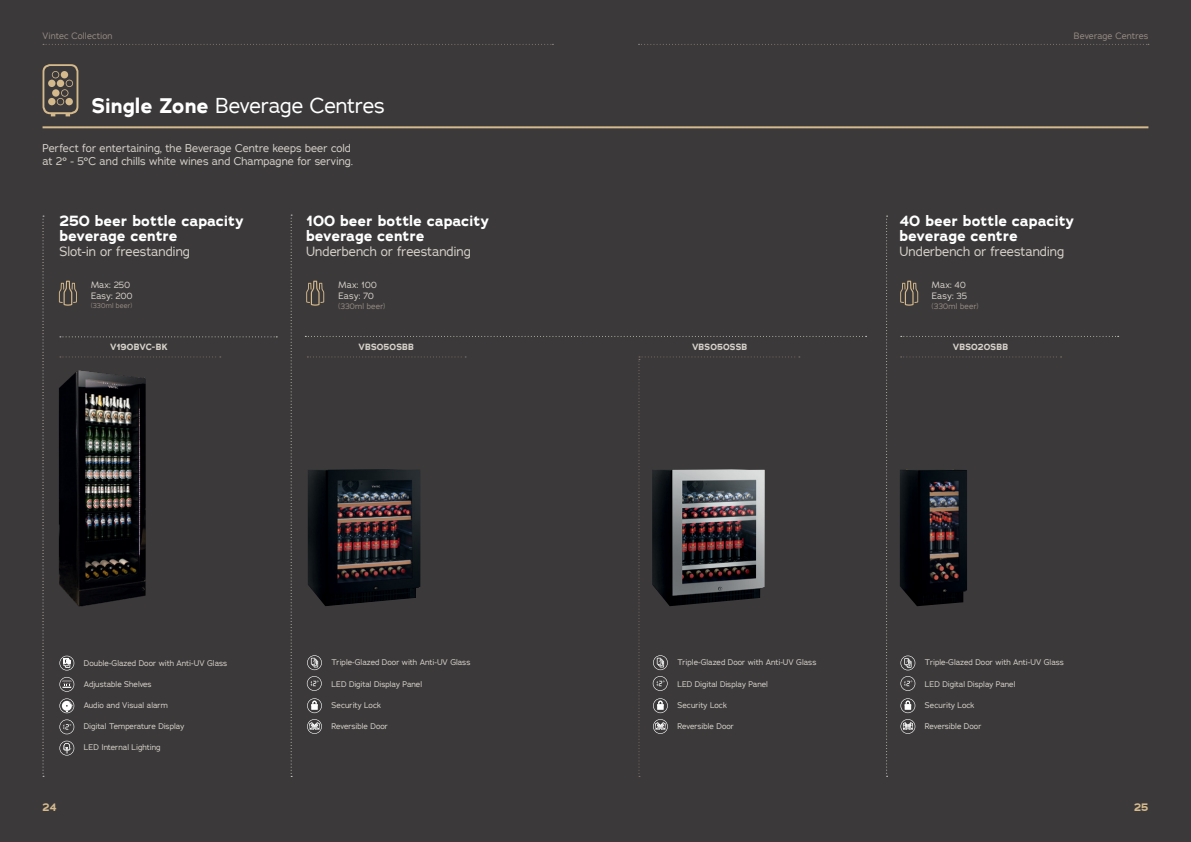
<style>
.page{position:relative;width:1191px;height:842px;background:#fff}
.page>*{position:absolute;margin:0;border:0;box-sizing:border-box;transform-origin:0 0}
.t1{font:21px "Adrianna";letter-spacing:-.015em;color:#fff}
.t2{font:700 15px/15px "Adrianna";letter-spacing:-.01em;color:#fff}
.t3{font:13px "Adrianna";letter-spacing:-.005em;color:#d6d1ca}
.t4{font:11px/13px "Adrianna";color:#d6d1ca}
.t5{font:700 11px "Adrianna";color:#d4ba8c}
.t6{font:9px/11px "Adrianna";letter-spacing:.01em;color:#d6d1ca}
.t7{font:700 9px "Adrianna";letter-spacing:.01em;color:#d6d1ca}
.t8{font:9px "Adrianna";letter-spacing:.005em;color:#958a82}
.t9{font:8px "Adrianna";color:#d6d1ca}
.t10{font:8px "Adrianna";letter-spacing:.015em;color:#958a82}
.t11{font:7px "Adrianna";letter-spacing:.015em;color:#958a82}
.s1{font-weight:700}
</style>
<div class="page">
<div style="left:0;top:0;width:595px;height:842px;background:#3b393a"></div>
<div style="left:595px;top:0;width:596px;height:842px;background:#3b393a"></div>
<svg style="left:43px;top:44px;width:510px;height:1px"></svg>
<svg style="left:638px;top:44px;width:511px;height:1px"></svg>
<svg style="left:43px;top:64px;width:35px;height:52px"></svg>
<hr style="left:43px;top:126px;width:1105px;height:2px;background:#d4ba8c">
<img style="left:900px;top:469px;width:67px;height:137px">
<svg style="left:305px;top:336px;width:561px;height:1px"></svg>
<svg style="left:900px;top:336px;width:218px;height:1px"></svg>
<svg style="left:43px;top:216px;width:1px;height:561px"></svg>
<svg style="left:886px;top:216px;width:1px;height:561px"></svg>
<svg style="left:307px;top:356px;width:159px;height:1px"></svg>
<svg style="left:900px;top:356px;width:161px;height:1px"></svg>
<svg style="left:60px;top:356px;width:161px;height:1px"></svg>
<svg style="left:307px;top:655px;width:15px;height:15px"></svg>
<svg style="left:900px;top:655px;width:15px;height:15px"></svg>
<svg style="left:307px;top:698px;width:15px;height:15px"></svg>
<svg style="left:900px;top:698px;width:15px;height:15px"></svg>
<svg style="left:307px;top:719px;width:15px;height:15px"></svg>
<svg style="left:900px;top:719px;width:15px;height:15px"></svg>
<svg style="left:900px;top:676px;width:15px;height:15px"></svg>
<img style="left:59px;top:370px;width:87px;height:237px">
<svg style="left:291px;top:215px;width:1px;height:562px"></svg>
<svg style="left:59px;top:656px;width:15px;height:14px"></svg>
<svg style="left:59px;top:677px;width:15px;height:15px"></svg>
<svg style="left:59px;top:719px;width:15px;height:15px"></svg>
<svg style="left:59px;top:741px;width:15px;height:14px"></svg>
<svg style="left:59px;top:698px;width:15px;height:15px"></svg>
<svg style="left:60px;top:336px;width:217px;height:1px"></svg>
<img style="left:308px;top:469px;width:112px;height:137px">
<svg style="left:306px;top:281px;width:18px;height:25px"></svg>
<svg style="left:900px;top:281px;width:18px;height:25px"></svg>
<svg style="left:59px;top:281px;width:18px;height:25px"></svg>
<svg style="left:307px;top:676px;width:15px;height:15px"></svg>
<svg style="left:638px;top:356px;width:162px;height:421px"></svg>
<p class="t8" style="left:43px;top:30px;width:72px">Vintec Collection</p>
<p class="t8" style="left:1074px;top:30px;width:76px">Beverage Centres</p>
<h1 class="t1" style="left:92px;top:92px;width:295px"><span class="s1">Single Zone</span> Beverage Centres</h1>
<h3 class="t4" style="left:43px;top:141px;width:312px">Perfect for entertaining, the Beverage Centre keeps beer cold at 2° - 5°C and chills white wines and Champagne for serving.</h3>
<h2 class="t2" style="left:59px;top:213px;width:186px">250 beer bottle capacity beverage centre</h2>
<h3 class="t3" style="left:59px;top:243px;width:132px">Slot-in or freestanding</h3>
<h2 class="t2" style="left:306px;top:213px;width:184px">100 beer bottle capacity beverage centre</h2>
<h3 class="t3" style="left:306px;top:243px;width:166px">Underbench or freestanding</h3>
<h2 class="t2" style="left:899px;top:213px;width:176px">40 beer bottle capacity beverage centre</h2>
<h3 class="t3" style="left:899px;top:243px;width:166px">Underbench or freestanding</h3>
<p class="t6" style="left:91px;top:279px;width:43px">Max: 250<br>Easy: 200</p>
<p class="t11" style="left:91px;top:301px;width:43px">(330ml beer)</p>
<p class="t6" style="left:338px;top:279px;width:40px">Max: 100<br>Easy: 70</p>
<p class="t10" style="left:338px;top:301px;width:48px">(330ml beer)</p>
<p class="t6" style="left:932px;top:279px;width:37px">Max: 40<br>Easy: 35</p>
<p class="t10" style="left:932px;top:301px;width:48px">(330ml beer)</p>
<p class="t7" style="left:110px;top:341px;width:59px">V190BVC-BK</p>
<p class="t7" style="left:358px;top:341px;width:57px">VBS050SBB</p>
<p class="t7" style="left:692px;top:341px;width:57px">VBS050SSB</p>
<p class="t7" style="left:953px;top:341px;width:57px">VBS020SBB</p>
<p class="t9" style="left:84px;top:658px;width:145px">Double-Glazed Door with Anti-UV Glass</p>
<p class="t9" style="left:84px;top:679px;width:69px">Adjustable Shelves</p>
<p class="t9" style="left:84px;top:700px;width:85px">Audio and Visual alarm</p>
<p class="t9" style="left:84px;top:721px;width:102px">Digital Temperature Display</p>
<p class="t9" style="left:84px;top:742px;width:78px">LED Internal Lighting</p>
<p class="t9" style="left:331px;top:657px;width:140px">Triple-Glazed Door with Anti-UV Glass</p>
<p class="t9" style="left:331px;top:679px;width:92px">LED Digital Display Panel</p>
<p class="t9" style="left:331px;top:700px;width:51px">Security Lock</p>
<p class="t9" style="left:331px;top:721px;width:58px">Reversible Door</p>
<p class="t9" style="left:677px;top:657px;width:140px">Triple-Glazed Door with Anti-UV Glass</p>
<p class="t9" style="left:677px;top:679px;width:92px">LED Digital Display Panel</p>
<p class="t9" style="left:677px;top:700px;width:51px">Security Lock</p>
<p class="t9" style="left:677px;top:721px;width:58px">Reversible Door</p>
<p class="t9" style="left:925px;top:657px;width:140px">Triple-Glazed Door with Anti-UV Glass</p>
<p class="t9" style="left:925px;top:679px;width:92px">LED Digital Display Panel</p>
<p class="t9" style="left:925px;top:700px;width:51px">Security Lock</p>
<p class="t9" style="left:925px;top:721px;width:58px">Reversible Door</p>
<h3 class="t5" style="left:43px;top:800px;width:16px">24</h3>
<h3 class="t5" style="left:1134px;top:800px;width:16px">25</h3>
</div>
